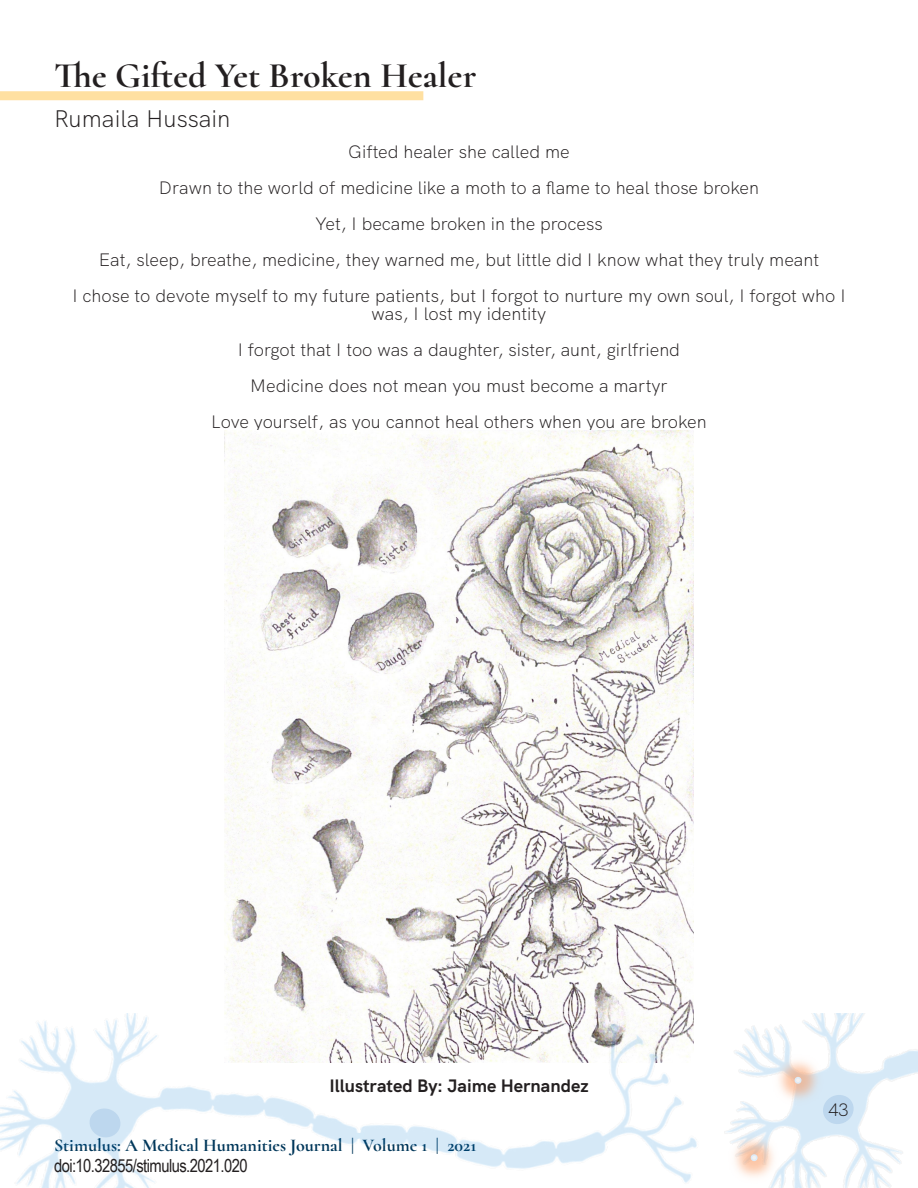
<style>
.page{position:relative;width:918px;height:1188px;background:#fff}
.page>*{position:absolute;margin:0;border:0;box-sizing:border-box;transform-origin:0 0}
.t1{font:700 36px "Cormorant";color:#231f20}
.t2{font:300 24px "HK Grotesk";color:#231f20}
.Poems{font:300 18px/18px "HK Grotesk";color:#231f20;text-align:center}
.t3{font:700 18px "Cormorant";color:#00375a}
.t4{font:18px "Arial Narrow";letter-spacing:-.03em;color:#231f20}
.Poems-2{font:700 18px "HK Grotesk";color:#231f20}
</style>
<div class="page">
<div style="left:0;top:91px;width:423px;height:9px;background:#ffe0a1"></div>
<img style="left:225px;top:431px;width:468px;height:582px">
<img style="left:736px;top:1013px;width:182px;height:175px">
<img style="left:0;top:1013px;width:357px;height:175px">
<img style="left:357px;top:1013px;width:379px;height:170px">
<svg style="left:356px;top:1132px;width:9px;height:7px"></svg>
<svg style="left:821px;top:1093px;width:35px;height:33px"></svg>
<svg style="left:88px;top:1107px;width:34px;height:32px"></svg>
<img style="left:768px;top:1050px;width:60px;height:61px">
<div style="left:795px;top:1077px;width:6px;height:7px;border:2px solid #deebf7;border-radius:50%"></div>
<img style="left:724px;top:1127px;width:60px;height:61px">
<div style="left:751px;top:1154px;width:7px;height:7px;border:2px solid #deebf7;border-radius:50%"></div>
<p class="t1" style="left:54px;top:53px;width:424px">The Gifted Yet Broken Healer</p>
<p class="t2" style="left:54px;top:100px;width:178px">Rumaila Hussain</p>
<p class="Poems" style="left:348px;top:142px;width:223px">Gifted healer she called me</p>
<p class="Poems" style="left:159px;top:178px;width:602px">Drawn to the world of medicine like a moth to a flame to heal those broken</p>
<p class="Poems" style="left:315px;top:214px;width:289px">Yet, I became broken in the process</p>
<p class="Poems" style="left:99px;top:250px;width:722px">Eat, sleep, breathe, medicine, they warned me, but little did I know what they truly meant</p>
<p class="Poems" style="left:72px;top:286px;width:775px">I chose to devote myself to my future patients, but I forgot to nurture my own soul, I forgot who I was, I lost my identity</p>
<p class="Poems" style="left:238px;top:340px;width:444px">I forgot that I too was a daughter, sister, aunt, girlfriend</p>
<p class="Poems" style="left:250px;top:376px;width:419px">Medicine does not mean you must become a martyr</p>
<p class="Poems" style="left:211px;top:412px;width:497px">Love yourself, as you cannot heal others when you are broken</p>
<p class="Poems-2" style="left:329px;top:1072px;width:261px">Illustrated By: Jaime Hernandez</p>
<p class="t3" style="left:54px;top:1134px;width:424px">Stimulus: A Medical Humanities Journal | Volume 1 | 2021</p>
<p class="t4" style="left:54px;top:1153px;width:195px">doi:10.32855/stimulus.2021.020</p>
<p class="Poems" style="left:828px;top:1099px;width:22px">43</p>
</div>
